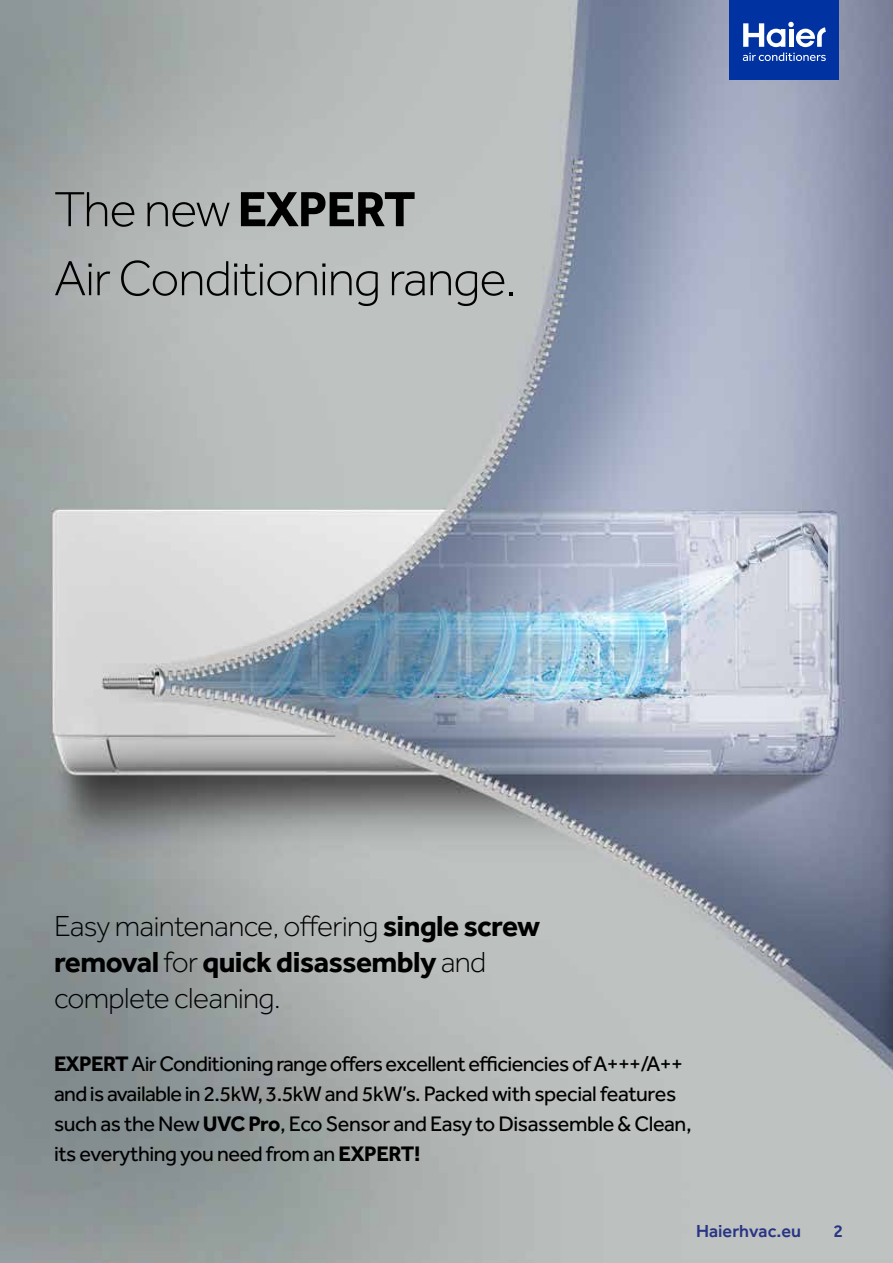
<style>
.page{position:relative;width:893px;height:1263px;background:#fff}
.page>*{position:absolute;margin:0;border:0;box-sizing:border-box;transform-origin:0 0}
.t1{font:300 51px/69px "Effra";letter-spacing:-.02em;color:#000}
.t2{font:300 30px/36px "Effra";letter-spacing:-.02em;color:#000}
.t3{font:21.75px/30px "Effra";letter-spacing:-.02em;color:#000}
.t4{font:500 18px "Effra";color:#283583}
.s1{font-weight:700}
</style>
<div class="page">
<img style="left:0;top:0;width:893px;height:1263px">
<div style="left:730px;top:0;width:109px;height:80px;background:#0033a1"></div>
<svg style="left:743px;top:22px;width:83px;height:25px"></svg>
<svg style="left:743px;top:53px;width:83px;height:8px"></svg>
<h1 class="t1" style="left:54px;top:175px;width:464px">The new <span class="s1">EXPERT<br></span>Air Conditioning range.</h1>
<h2 class="t2" style="left:54px;top:908px;width:488px">Easy maintenance, offering <span class="s1">single screw removal</span> for <span class="s1">quick disassembly</span> and complete cleaning.</h2>
<p class="t3" style="left:54px;top:1049px;width:639px"><span class="s1">EXPERT</span> Air Conditioning range offers excellent efficiencies of A+++/A++ and is available in 2.5kW, 3.5kW and 5kW’s. Packed with special features such as the New <span class="s1">UVC Pro</span>, Eco Sensor and Easy to Disassemble &amp; Clean, its everything you need from an <span class="s1">EXPERT!</span></p>
<p class="t4" style="left:696px;top:1220px;width:106px">Haierhvac.eu</p>
<p class="t4" style="left:833px;top:1220px;width:11px">2</p>
</div>
